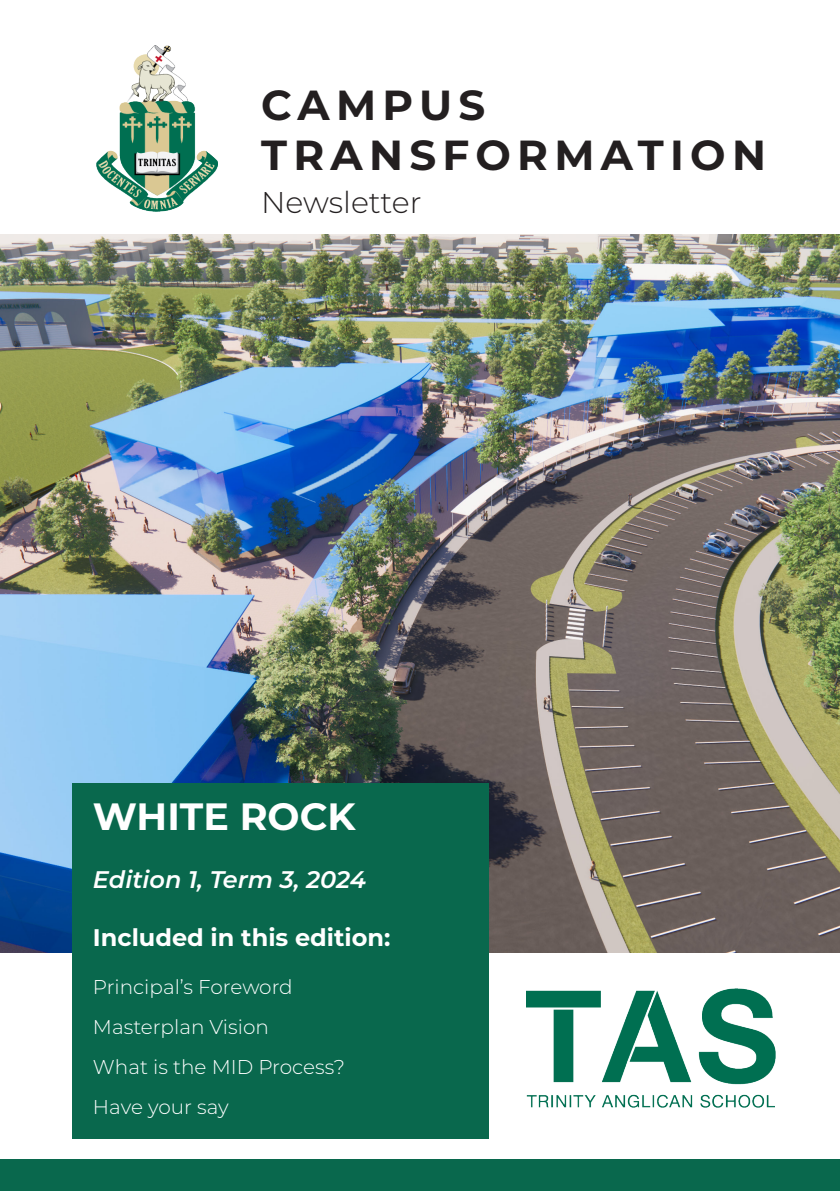
<style>
.page{position:relative;width:840px;height:1191px;background:#fff}
.page>*{position:absolute;margin:0;border:0;box-sizing:border-box;transform-origin:0 0}
.t1{font:700 42px "Montserrat";letter-spacing:.15em;color:#231f20}
.t2{font:700 38px "Montserrat";color:#fff}
.t3{font:300 30px "Montserrat";color:#231f20}
.t4{font:700 24px "Montserrat";color:#fff}
.t5{font:italic 600 24px "Montserrat";color:#fff}
.t6{font:300 20px "Montserrat";color:#fff}
</style>
<div class="page">
<img style="left:0;top:234px;width:839px;height:718px">
<div style="left:72px;top:783px;width:416px;height:355px;background:#09684d"></div>
<img style="left:97px;top:45px;width:120px;height:167px">
<img style="left:526px;top:988px;width:249px;height:119px">
<div style="left:0;top:1159px;width:839px;height:32px;background:#09684d"></div>
<p class="t1" style="left:261px;top:75px;width:226px">CAMPUS</p>
<p class="t1" style="left:261px;top:125px;width:506px">TRANSFORMATION</p>
<p class="t3" style="left:261px;top:182px;width:162px">Newsletter</p>
<p class="t2" style="left:93px;top:789px;width:264px">WHITE ROCK</p>
<p class="t5" style="left:93px;top:862px;width:274px">Edition 1, Term 3, 2024</p>
<p class="t4" style="left:93px;top:919px;width:299px">Included in this edition:</p>
<p class="t6" style="left:93px;top:973px;width:201px">Principal’s Foreword</p>
<p class="t6" style="left:93px;top:1013px;width:177px">Masterplan Vision</p>
<p class="t6" style="left:93px;top:1053px;width:253px">What is the MID Process?</p>
<p class="t6" style="left:93px;top:1093px;width:137px">Have your say</p>
</div>
